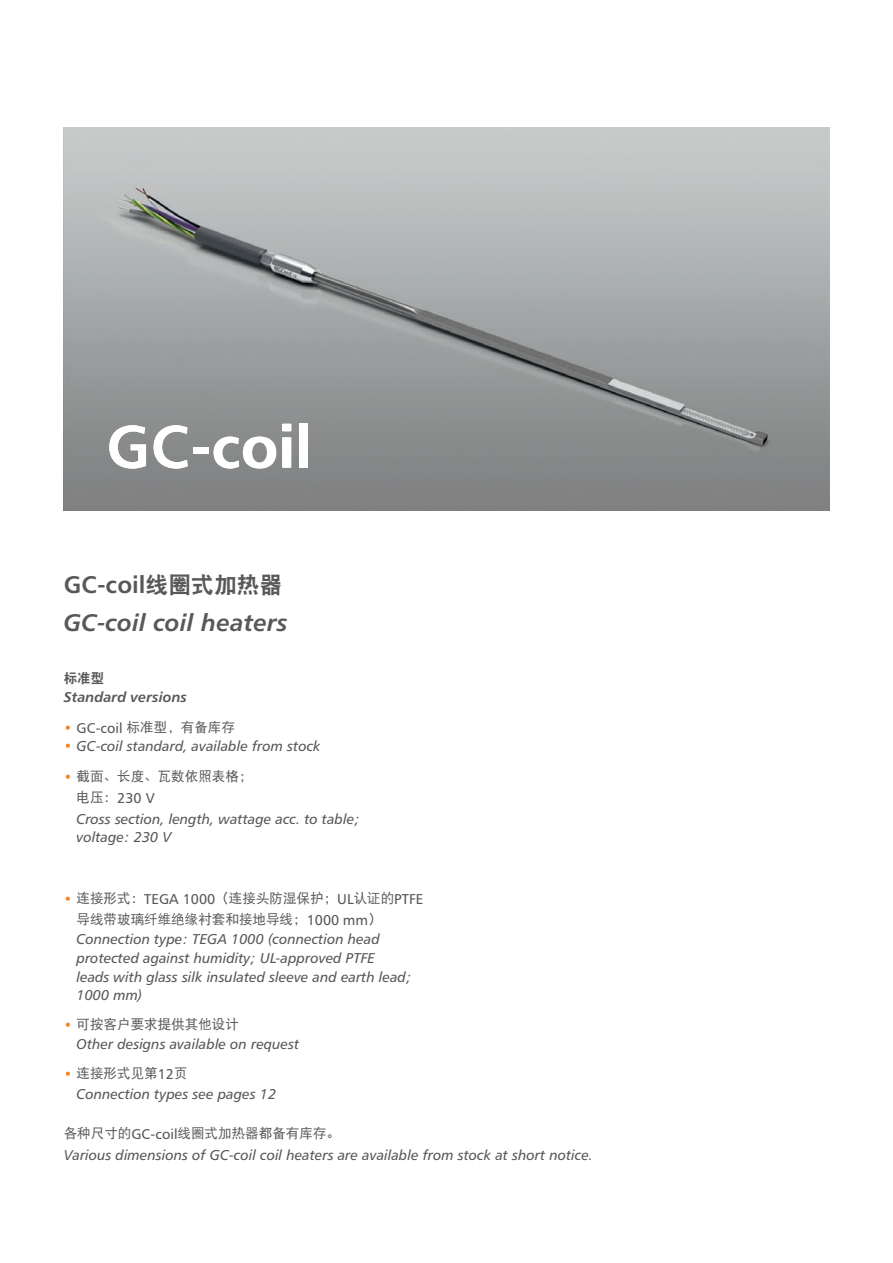
<style>
.page{position:relative;width:893px;height:1263px;background:#fff}
.page>*{position:absolute;margin:0;border:0;box-sizing:border-box;transform-origin:0 0}
.t1{font:60px "Humanist 777 BT Bold B";letter-spacing:.005em;color:#fff}
.t2{font:24px "Humanist 777 BT Bold Italic B";letter-spacing:.005em;color:#57585a}
.t3{font:24px "Humanist 777 BT Bold B";color:#57585a}
.t4{font:14.25px/18.8px "Humanist 777 BT Italic B";color:#57585a}
.t5{font:14.25px "Humanist 777 BT Bold Italic B";color:#57585a}
.t6{font:14.25px "Humanist 777 BT Roman B";color:#57585a}
.t7{font:13.5px/21px "DFP Hei W5";color:#57585a}
.t8{font:13.5px "DFP Hei W9";color:#57585a}
.s1{font-family:"DFP Hei W9";font-size:22.8px}
.s2{font-family:"Humanist 777 BT Roman B";font-size:14.25px;color:#f58220}
.s3{font-family:"Humanist 777 BT Roman B";font-size:14.25px}
.s4{font-family:"DFP Hei W5";font-size:13.5px}
.s5{font-family:"Humanist 777 BT Roman B";color:#f58220}
</style>
<div class="page">
<img style="left:64px;top:128px;width:765px;height:382px">
<h1 class="t1" style="left:106px;top:409px;width:208px">GC-coil</h1>
<h2 class="t3" style="left:64px;top:570px;width:220px">GC-coil<span class="s1">线圈式加热器</span></h2>
<h2 class="t2" style="left:64px;top:607px;width:226px">GC-coil coil heaters</h2>
<p class="t8" style="left:64px;top:670px;width:42px">标准型</p>
<p class="t7" style="left:64px;top:716px;width:173px"><span class="s2">•</span> <span class="s3">GC-coil</span> 标准型，有备库存</p>
<p class="t7" style="left:64px;top:765px;width:190px"><span class="s2">•</span> 截面、长度、瓦数依照表格；</p>
<p class="t6" style="left:77px;top:789px;width:80px"><span class="s4">电压：</span>230 V</p>
<p class="t5" style="left:64px;top:688px;width:125px">Standard versions</p>
<p class="t4" style="left:64px;top:737px;width:258px"><span class="s5">•</span> GC-coil standard, available from stock</p>
<p class="t4" style="left:77px;top:809px;width:285px">Cross section, length, wattage acc. to table; voltage: 230 V</p>
<p class="t7" style="left:77px;top:887px;width:348px;text-indent:-13px"><span class="s2">•</span> 连接形式：<span class="s3">TEGA 1000</span>（连接头防湿保护；<span class="s3">UL</span>认证的<span class="s3">PTFE</span>导线带玻璃纤维绝缘衬套和接地导线；<span class="s3">1000 mm</span>）</p>
<p class="t4" style="left:77px;top:929px;width:337px">Connection type: TEGA 1000 (connection head protected against humidity; UL-approved PTFE<br>leads with glass silk insulated sleeve and earth lead; 1000 mm)</p>
<p class="t4" style="left:77px;top:1035px;width:224px">Other designs available on request</p>
<p class="t4" style="left:77px;top:1084px;width:201px">Connection types see pages 12</p>
<p class="t7" style="left:64px;top:1013px;width:177px"><span class="s2">•</span> 可按客户要求提供其他设计</p>
<p class="t7" style="left:64px;top:1063px;width:125px"><span class="s2">•</span> 连接形式见第<span class="s3">12</span>页</p>
<p class="t7" style="left:64px;top:1123px;width:278px">各种尺寸的<span class="s3">GC-coil</span>线圈式加热器都备有库存。</p>
<p class="t4" style="left:64px;top:1145px;width:531px">Various dimensions of GC-coil coil heaters are available from stock at short notice.</p>
</div>
